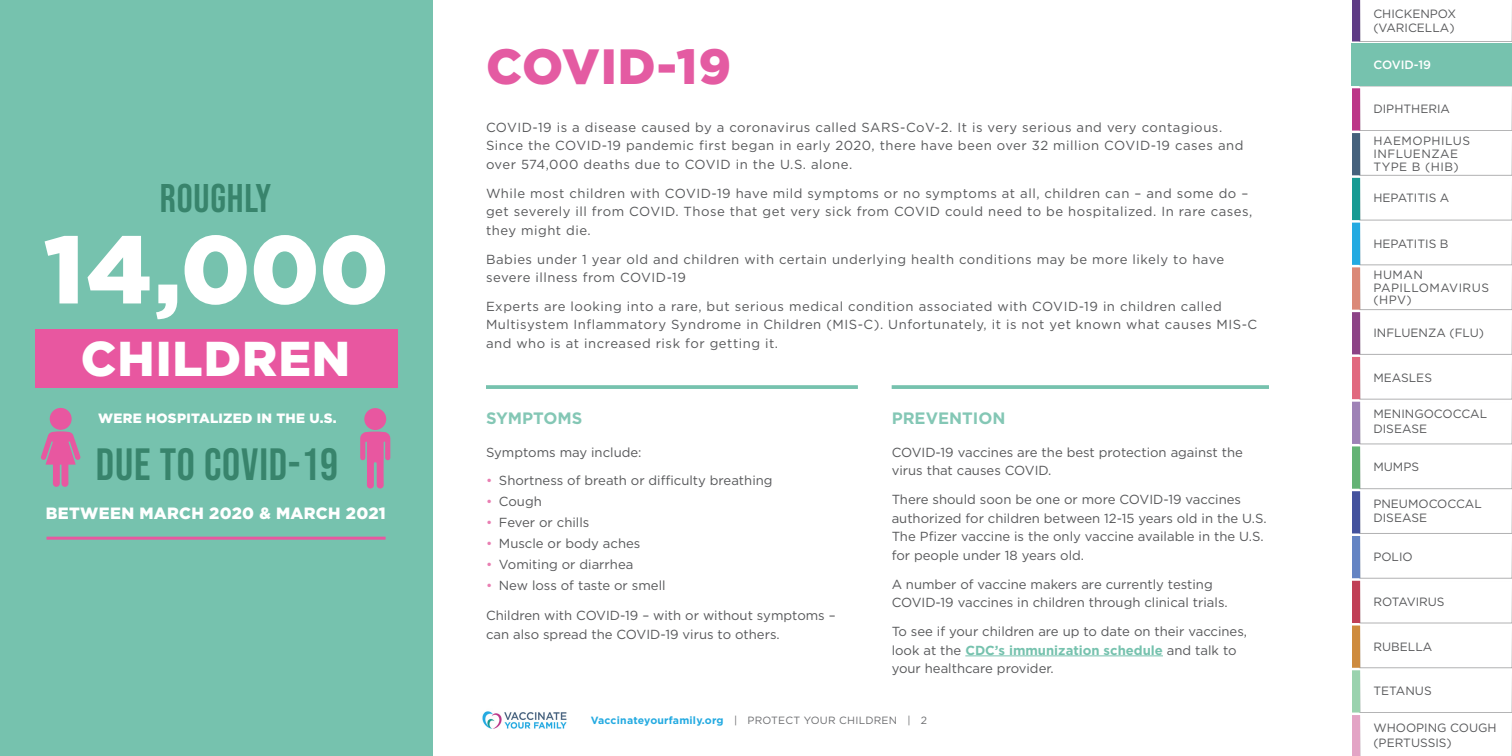
<style>
.page{position:relative;width:1512px;height:756px;background:#fff}
.page>*{position:absolute;margin:0;border:0;box-sizing:border-box;transform-origin:0 0}
.t1{font:900 95.85px "Gotham";color:#fff}
.NEW_Title{font:900 49.5px "Gotham";letter-spacing:.02em;color:#e45ba2}
.t2{font:900 48.9px "Gotham";letter-spacing:.02em;color:#fff}
.t3{font:45.15px "Bebas Neue";letter-spacing:.02em;color:#38846c}
.t4{font:40.05px "Bebas Neue";letter-spacing:.02em;color:#38846c}
.subhead{font:700 16.5px "Gotham";color:#84c7b5}
.t5{font:900 16.35px "Gotham";letter-spacing:.02em;color:#fff}
.t6{font:900 13.5px "Gotham";letter-spacing:.02em;color:#fff}
.body{font:13.2px/18.8px "Gotham";letter-spacing:.04em;color:#57585a}
.body-2{font:13.2px/18.8px "Gotham";color:#57585a}
.body-3{font:13.2px "Gotham";letter-spacing:.02em;color:#57585a}
.t7{font:12px/14.2px "Gotham";color:#57585a}
.t8{font:12px/12.8px "Gotham";letter-spacing:.04em;color:#57585a}
.name_side{font:500 12px "Gotham";color:#fff}
.t9{font:700 10.5px "Gotham";letter-spacing:.02em;color:#24aae1}
.s1{color:#e97eb2}
.s2{font-weight:700;color:#76c2ae}
.s3{font-weight:400;color:#6c6d70}
</style>
<div class="page">
<svg style="left:1352px;top:0;width:160px;height:756px"></svg>
<img style="left:482px;top:711px;width:85px;height:18px">
<div style="left:0;top:0;width:433px;height:756px;background:#76c2ae"></div>
<hr style="left:47px;top:537px;width:339px;height:3px;background:#e857a0">
<div style="left:35px;top:329px;width:362px;height:58px;background:#e857a0"></div>
<div style="left:50px;top:408px;width:22px;height:22px;background:#e857a0;border-radius:50%"></div>
<svg style="left:41px;top:431px;width:40px;height:56px"></svg>
<svg style="left:360px;top:432px;width:30px;height:57px"></svg>
<div style="left:364px;top:408px;width:22px;height:22px;background:#e857a0;border-radius:50%"></div>
<svg style="left:892px;top:385px;width:377px;height:4px;background:#7ec5b2"></svg>
<svg style="left:486px;top:385px;width:372px;height:4px"></svg>
<hr style="left:965px;top:656px;width:198px;height:1px;background:#76c2ae">
<div style="left:1352px;top:44px;width:160px;height:42px;background:#76c2ae"></div>
<p class="t4" style="left:160px;top:176px;width:113px">ROUGHLY</p>
<p class="t1" style="left:44px;top:204px;width:347px">14,000</p>
<p class="t2" style="left:81px;top:325px;width:271px">CHILDREN</p>
<p class="t6" style="left:98px;top:408px;width:240px">WERE HOSPITALIZED IN THE U.S.</p>
<p class="t3" style="left:96px;top:439px;width:244px">DUE TO COVID-19</p>
<p class="t5" style="left:46px;top:502px;width:341px">BETWEEN MARCH 2020 &amp; MARCH 2021</p>
<p class="t7" style="left:1373px;top:6px;width:84px">CHICKENPOX (VARICELLA)</p>
<p class="NEW_Title" style="left:486px;top:33px;width:247px">COVID-19</p>
<p class="name_side" style="left:1373px;top:57px;width:59px">COVID-19</p>
<p class="body" style="left:486px;top:117px;width:759px">COVID-19 is a disease caused by a coronavirus called SARS-CoV-2. It is very serious and very contagious.<br>Since the COVID-19 pandemic first began in early 2020, there have been over 32 million COVID-19 cases and over 574,000 deaths due to COVID in the U.S. alone.</p>
<p class="body" style="left:486px;top:183px;width:768px">While most children with COVID-19 have mild symptoms or no symptoms at all, children can – and some do – get severely ill from COVID. Those that get very sick from COVID could need to be hospitalized. In rare cases, they might die.</p>
<p class="body" style="left:486px;top:249px;width:740px">Babies under 1 year old and children with certain underlying health conditions may be more likely to have severe illness from COVID-19</p>
<p class="body" style="left:486px;top:296px;width:773px">Experts are looking into a rare, but serious medical condition associated with COVID-19 in children called<br>Multisystem Inflammatory Syndrome in Children (MIS-C). Unfortunately, it is not yet known what causes MIS-C and who is at increased risk for getting it.</p>
<p class="subhead" style="left:486px;top:408px;width:98px">SYMPTOMS</p>
<p class="body-2" style="left:486px;top:442px;width:157px">Symptoms may include:</p>
<p class="body-2" style="left:486px;top:471px;width:288px"><span class="s1">•</span> Shortness of breath or difficulty breathing</p>
<p class="body-3" style="left:486px;top:493px;width:57px"><span class="s1">•</span> Cough</p>
<p class="body-2" style="left:486px;top:513px;width:105px"><span class="s1">•</span> Fever or chills</p>
<p class="body-2" style="left:486px;top:534px;width:156px"><span class="s1">•</span> Muscle or body aches</p>
<p class="body-2" style="left:486px;top:554px;width:149px"><span class="s1">•</span> Vomiting or diarrhea</p>
<p class="body-2" style="left:486px;top:575px;width:181px"><span class="s1">•</span> New loss of taste or smell</p>
<p class="body-2" style="left:486px;top:606px;width:351px">Children with COVID-19 – with or without symptoms – can also spread the COVID-19 virus to others.</p>
<p class="subhead" style="left:892px;top:408px;width:115px">PREVENTION</p>
<p class="body-2" style="left:892px;top:442px;width:353px">COVID-19 vaccines are the best protection against the virus that causes COVID.</p>
<p class="body-2" style="left:892px;top:490px;width:377px">There should soon be one or more COVID-19 vaccines authorized for children between 12-15 years old in the U.S.<br>The Pfizer vaccine is the only vaccine available in the U.S. for people under 18 years old.</p>
<p class="body-2" style="left:892px;top:574px;width:338px">A number of vaccine makers are currently testing<br>COVID-19 vaccines in children through clinical trials.</p>
<p class="body-2" style="left:892px;top:621px;width:357px">To see if your children are up to date on their vaccines, look at the <span class="s2">CDC’s immunization schedule</span> and talk to your healthcare provider.</p>
<p class="t9" style="left:591px;top:714px;width:338px">Vaccinateyourfamily.org <span class="s3">| PROTECT YOUR CHILDREN | 2</span></p>
<p class="t7" style="left:1373px;top:102px;width:78px">DIPHTHERIA</p>
<p class="t8" style="left:1373px;top:134px;width:98px">HAEMOPHILUS<br>INFLUENZAE<br>TYPE B (HIB)</p>
<p class="t7" style="left:1373px;top:190px;width:78px">HEPATITIS A</p>
<p class="t7" style="left:1373px;top:237px;width:77px">HEPATITIS B</p>
<p class="t8" style="left:1373px;top:268px;width:117px">HUMAN<br>PAPILLOMAVIRUS (HPV)</p>
<p class="t7" style="left:1373px;top:326px;width:112px">INFLUENZA (FLU)</p>
<p class="t7" style="left:1373px;top:371px;width:60px">MEASLES</p>
<p class="t7" style="left:1373px;top:407px;width:115px">MENINGOCOCCAL<br>DISEASE</p>
<p class="t7" style="left:1373px;top:459px;width:47px">MUMPS</p>
<p class="t7" style="left:1373px;top:496px;width:110px">PNEUMOCOCCAL<br>DISEASE</p>
<p class="t7" style="left:1373px;top:549px;width:41px">POLIO</p>
<p class="t7" style="left:1373px;top:594px;width:73px">ROTAVIRUS</p>
<p class="t7" style="left:1373px;top:639px;width:60px">RUBELLA</p>
<p class="t7" style="left:1373px;top:684px;width:60px">TETANUS</p>
<p class="t7" style="left:1373px;top:721px;width:125px">WHOOPING COUGH (PERTUSSIS)</p>
</div>
